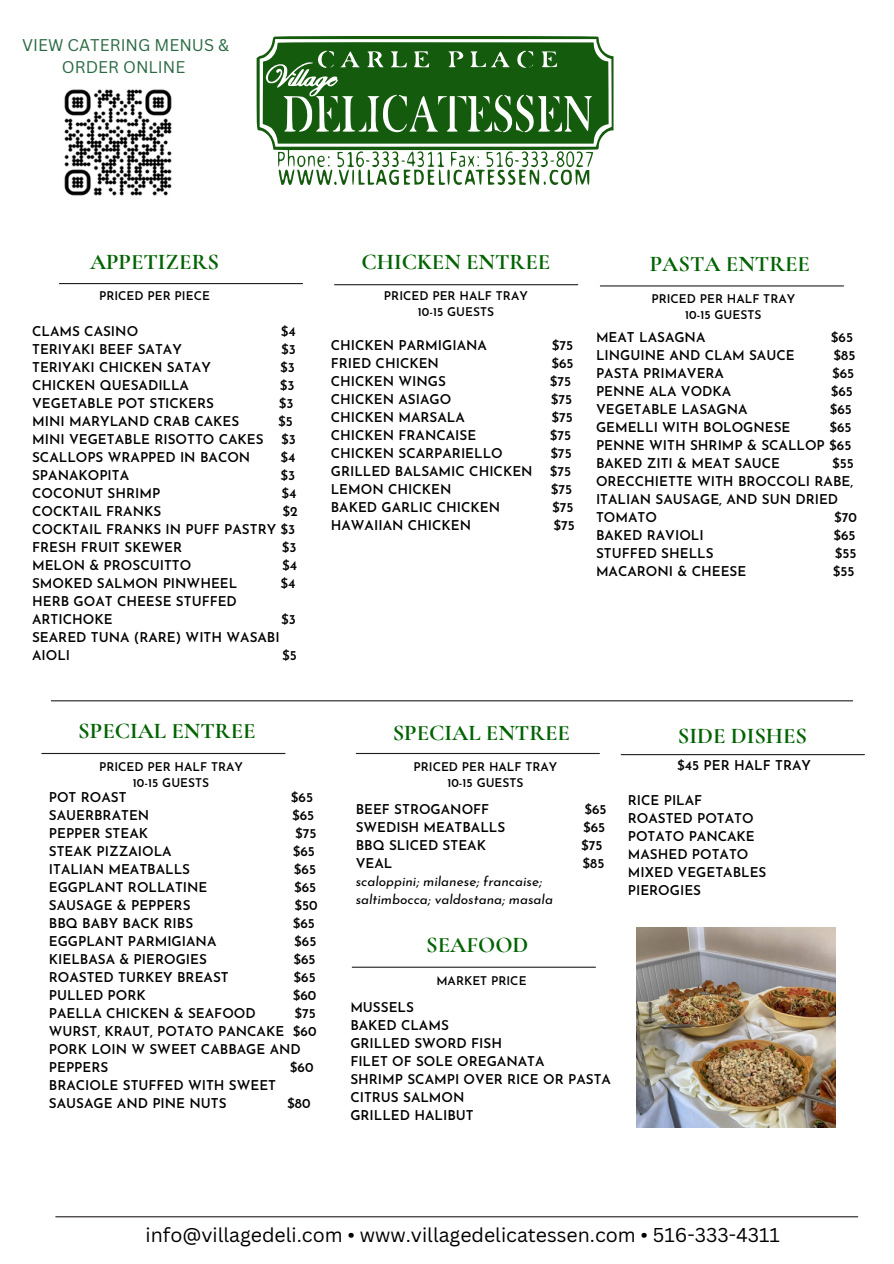
<style>
.page{position:relative;width:894px;height:1264px;background:#fff}
.page>*{position:absolute;margin:0;border:0;box-sizing:border-box;transform-origin:0 0}
.t1{font:700 22.5px "Cormorant Garamond";color:#026302}
.t2{font:19.5px "Canva Sans";color:#000}
.t3{font:16.5px/22.5px "Canva Sans";color:#2b6a43;text-align:center}
.t4{font:600 13.5px/18px "Josefin Sans";color:#000}
.t5{font:italic 13.5px/18px "Josefin Sans";color:#000}
.t6{font:600 12px "Josefin Sans";color:#000}
</style>
<div class="page">
<hr style="left:51px;top:700px;width:801px;height:1px;background:#231f20">
<hr style="left:334px;top:284px;width:243px;height:1px;background:#231f20">
<hr style="left:56px;top:1216px;width:801px;height:1px;background:#231f20">
<hr style="left:600px;top:285px;width:243px;height:1px;background:#231f20">
<hr style="left:42px;top:753px;width:243px;height:1px;background:#231f20">
<hr style="left:356px;top:753px;width:243px;height:1px;background:#231f20">
<hr style="left:352px;top:966px;width:243px;height:1px;background:#231f20">
<hr style="left:621px;top:754px;width:243px;height:1px;background:#231f20">
<img style="left:636px;top:927px;width:199px;height:200px">
<hr style="left:59px;top:283px;width:243px;height:1px;background:#231f20">
<img style="left:64px;top:89px;width:108px;height:107px">
<svg style="left:256px;top:36px;width:357px;height:117px"></svg>
<svg style="left:263px;top:42px;width:345px;height:102px"></svg>
<svg style="left:278px;top:150px;width:315px;height:35px"></svg>
<p class="t3" style="left:22px;top:33px;width:208px">VIEW CATERING MENUS &amp;<br>ORDER ONLINE</p>
<h1 class="t1" style="left:90px;top:248px;width:130px">APPETIZERS</h1>
<h1 class="t6" style="left:99px;top:291px;width:112px">PRICED PER PIECE</h1>
<p class="t4" style="left:32px;top:323px;width:108px">CLAMS CASINO</p>
<p class="t4" style="left:281px;top:323px;width:16px">$4</p>
<p class="t4" style="left:32px;top:341px;width:151px">TERIYAKI BEEF SATAY</p>
<p class="t4" style="left:281px;top:341px;width:16px">$3</p>
<p class="t4" style="left:32px;top:359px;width:180px">TERIYAKI CHICKEN SATAY</p>
<p class="t4" style="left:280px;top:359px;width:16px">$3</p>
<p class="t4" style="left:32px;top:377px;width:158px">CHICKEN QUESADILLA</p>
<p class="t4" style="left:280px;top:377px;width:16px">$3</p>
<p class="t4" style="left:32px;top:395px;width:183px">VEGETABLE POT STICKERS</p>
<p class="t4" style="left:279px;top:395px;width:16px">$3</p>
<p class="t4" style="left:32px;top:413px;width:208px">MINI MARYLAND CRAB CAKES</p>
<p class="t4" style="left:278px;top:413px;width:16px">$5</p>
<p class="t4" style="left:32px;top:431px;width:233px">MINI VEGETABLE RISOTTO CAKES</p>
<p class="t4" style="left:281px;top:431px;width:16px">$3</p>
<p class="t4" style="left:32px;top:449px;width:220px">SCALLOPS WRAPPED IN BACON</p>
<p class="t4" style="left:280px;top:449px;width:16px">$4</p>
<p class="t4" style="left:32px;top:467px;width:99px">SPANAKOPITA</p>
<p class="t4" style="left:280px;top:467px;width:16px">$3</p>
<p class="t4" style="left:32px;top:485px;width:130px">COCONUT SHRIMP</p>
<p class="t4" style="left:281px;top:485px;width:16px">$4</p>
<p class="t4" style="left:32px;top:503px;width:131px">COCKTAIL FRANKS</p>
<p class="t4" style="left:32px;top:503px;width:267px;text-indent:250px">$2<br>COCKTAIL FRANKS IN PUFF PASTRY $3<br>FRESH FRUIT SKEWER</p>
<p class="t4" style="left:281px;top:539px;width:16px">$3</p>
<p class="t4" style="left:32px;top:557px;width:161px">MELON &amp; PROSCUITTO</p>
<p class="t4" style="left:282px;top:557px;width:16px">$4</p>
<p class="t4" style="left:32px;top:575px;width:207px">SMOKED SALMON PINWHEEL</p>
<p class="t4" style="left:280px;top:575px;width:16px">$4</p>
<p class="t4" style="left:32px;top:593px;width:206px">HERB GOAT CHEESE STUFFED<br>ARTICHOKE</p>
<p class="t4" style="left:281px;top:611px;width:16px">$3</p>
<p class="t4" style="left:32px;top:629px;width:249px">SEARED TUNA (RARE) WITH WASABI<br>AIOLI</p>
<p class="t4" style="left:282px;top:647px;width:16px">$5</p>
<h1 class="t1" style="left:361px;top:248px;width:190px">CHICKEN ENTREE</h1>
<h1 class="t6" style="left:384px;top:291px;width:145px">PRICED PER HALF TRAY</h1>
<h1 class="t6" style="left:417px;top:307px;width:78px">10-15 GUESTS</h1>
<p class="t4" style="left:331px;top:338px;width:158px">CHICKEN PARMIGIANA</p>
<p class="t4" style="left:551px;top:338px;width:23px">$75</p>
<p class="t4" style="left:331px;top:356px;width:110px">FRIED CHICKEN</p>
<p class="t4" style="left:551px;top:356px;width:24px">$65</p>
<p class="t4" style="left:331px;top:374px;width:117px">CHICKEN WINGS</p>
<p class="t4" style="left:549px;top:374px;width:23px">$75</p>
<p class="t4" style="left:331px;top:392px;width:122px">CHICKEN ASIAGO</p>
<p class="t4" style="left:550px;top:392px;width:23px">$75</p>
<p class="t4" style="left:331px;top:410px;width:135px">CHICKEN MARSALA</p>
<p class="t4" style="left:551px;top:410px;width:23px">$75</p>
<p class="t4" style="left:331px;top:428px;width:147px">CHICKEN FRANCAISE</p>
<p class="t4" style="left:549px;top:428px;width:23px">$75</p>
<p class="t4" style="left:331px;top:446px;width:173px">CHICKEN SCARPARIELLO</p>
<p class="t4" style="left:550px;top:446px;width:23px">$75</p>
<p class="t4" style="left:331px;top:464px;width:203px">GRILLED BALSAMIC CHICKEN</p>
<p class="t4" style="left:550px;top:464px;width:23px">$75</p>
<p class="t4" style="left:331px;top:482px;width:122px">LEMON CHICKEN</p>
<p class="t4" style="left:550px;top:482px;width:23px">$75</p>
<p class="t4" style="left:331px;top:500px;width:171px">BAKED GARLIC CHICKEN</p>
<p class="t4" style="left:552px;top:500px;width:23px">$75</p>
<p class="t4" style="left:331px;top:518px;width:142px">HAWAIIAN CHICKEN</p>
<p class="t4" style="left:553px;top:518px;width:23px">$75</p>
<p class="t1" style="left:649px;top:251px;width:161px">PASTA ENTREE</p>
<p class="t6" style="left:651px;top:294px;width:145px">PRICED PER HALF TRAY</p>
<p class="t6" style="left:685px;top:310px;width:78px">10-15 GUESTS</p>
<p class="t4" style="left:596px;top:329px;width:111px">MEAT LASAGNA</p>
<p class="t4" style="left:830px;top:329px;width:24px">$65</p>
<p class="t4" style="left:596px;top:347px;width:200px">LINGUINE AND CLAM SAUCE</p>
<p class="t4" style="left:833px;top:347px;width:23px">$85</p>
<p class="t4" style="left:596px;top:365px;width:129px">PASTA PRIMAVERA</p>
<p class="t4" style="left:832px;top:365px;width:24px">$65</p>
<p class="t4" style="left:596px;top:383px;width:137px">PENNE ALA VODKA</p>
<p class="t4" style="left:830px;top:383px;width:24px">$65</p>
<p class="t4" style="left:596px;top:401px;width:153px">VEGETABLE LASAGNA</p>
<p class="t4" style="left:829px;top:401px;width:24px">$65</p>
<p class="t4" style="left:596px;top:419px;width:196px">GEMELLI WITH BOLOGNESE</p>
<p class="t4" style="left:596px;top:419px;width:257px;text-align:justify;text-indent:233px">$65<br>PENNE WITH SHRIMP &amp; SCALLOP $65<br>BAKED ZITI &amp; MEAT SAUCE</p>
<p class="t4" style="left:596px;top:455px;width:259px;text-indent:236px">$55<br>ORECCHIETTE WITH BROCCOLI RABE,<br>ITALIAN SAUSAGE, AND SUN DRIED<br>TOMATO</p>
<p class="t4" style="left:834px;top:509px;width:24px">$70</p>
<p class="t4" style="left:596px;top:527px;width:109px">BAKED RAVIOLI</p>
<p class="t4" style="left:833px;top:527px;width:24px">$65</p>
<p class="t4" style="left:596px;top:545px;width:119px">STUFFED SHELLS</p>
<p class="t4" style="left:834px;top:545px;width:23px">$55</p>
<p class="t4" style="left:596px;top:563px;width:152px">MACARONI &amp; CHEESE</p>
<p class="t4" style="left:832px;top:563px;width:23px">$55</p>
<p class="t1" style="left:78px;top:717px;width:179px">SPECIAL ENTREE</p>
<p class="t6" style="left:99px;top:762px;width:145px">PRICED PER HALF TRAY</p>
<p class="t6" style="left:133px;top:778px;width:78px">10-15 GUESTS</p>
<h4 class="t4" style="left:49px;top:789px;width:79px">POT ROAST</h4>
<h4 class="t4" style="left:291px;top:789px;width:24px">$65</h4>
<h4 class="t4" style="left:49px;top:807px;width:102px">SAUERBRATEN</h4>
<h4 class="t4" style="left:292px;top:807px;width:24px">$65</h4>
<h4 class="t4" style="left:49px;top:825px;width:101px">PEPPER STEAK</h4>
<h4 class="t4" style="left:295px;top:825px;width:23px">$75</h4>
<h4 class="t4" style="left:49px;top:843px;width:124px">STEAK PIZZAIOLA</h4>
<h4 class="t4" style="left:293px;top:843px;width:24px">$65</h4>
<h4 class="t4" style="left:49px;top:861px;width:143px">ITALIAN MEATBALLS</h4>
<h4 class="t4" style="left:294px;top:861px;width:24px">$65</h4>
<h4 class="t4" style="left:49px;top:879px;width:160px">EGGPLANT ROLLATINE</h4>
<h4 class="t4" style="left:294px;top:879px;width:24px">$65</h4>
<h4 class="t4" style="left:49px;top:897px;width:143px">SAUSAGE &amp; PEPPERS</h4>
<h4 class="t4" style="left:294px;top:897px;width:25px">$50</h4>
<h4 class="t4" style="left:49px;top:915px;width:146px">BBQ BABY BACK RIBS</h4>
<h4 class="t4" style="left:292px;top:915px;width:24px">$65</h4>
<h4 class="t4" style="left:49px;top:933px;width:169px">EGGPLANT PARMIGIANA</h4>
<h4 class="t4" style="left:294px;top:933px;width:24px">$65</h4>
<h4 class="t4" style="left:49px;top:951px;width:159px">KIELBASA &amp; PIEROGIES</h4>
<h4 class="t4" style="left:293px;top:951px;width:24px">$65</h4>
<h4 class="t4" style="left:49px;top:969px;width:181px">ROASTED TURKEY BREAST</h4>
<h4 class="t4" style="left:293px;top:969px;width:24px">$65</h4>
<h4 class="t4" style="left:49px;top:987px;width:98px">PULLED PORK</h4>
<h4 class="t4" style="left:293px;top:987px;width:25px">$60</h4>
<h4 class="t4" style="left:49px;top:1005px;width:208px">PAELLA CHICKEN &amp; SEAFOOD</h4>
<h4 class="t4" style="left:49px;top:1005px;width:269px;text-indent:246px">$75<br>WURST, KRAUT, POTATO PANCAKE $60<br>PORK LOIN W SWEET CABBAGE AND<br>PEPPERS</h4>
<h4 class="t4" style="left:290px;top:1059px;width:25px">$60</h4>
<h4 class="t4" style="left:49px;top:1077px;width:229px">BRACIOLE STUFFED WITH SWEET<br>SAUSAGE AND PINE NUTS</h4>
<h4 class="t4" style="left:287px;top:1095px;width:25px">$80</h4>
<h4 class="t1" style="left:392px;top:719px;width:179px">SPECIAL ENTREE</h4>
<h4 class="t6" style="left:413px;top:762px;width:145px">PRICED PER HALF TRAY</h4>
<p class="t6" style="left:447px;top:778px;width:78px">10-15 GUESTS</p>
<p class="t4" style="left:355px;top:802px;width:135px">BEEF STROGANOFF</p>
<p class="t4" style="left:584px;top:802px;width:24px">$65</p>
<p class="t4" style="left:355px;top:820px;width:151px">SWEDISH MEATBALLS</p>
<p class="t4" style="left:583px;top:820px;width:24px">$65</p>
<p class="t4" style="left:355px;top:838px;width:132px">BBQ SLICED STEAK</p>
<p class="t4" style="left:581px;top:838px;width:23px">$75</p>
<p class="t4" style="left:355px;top:856px;width:38px">VEAL</p>
<p class="t4" style="left:582px;top:856px;width:23px">$85</p>
<p class="t5" style="left:355px;top:874px;width:199px">scaloppini; milanese; francaise; saltimbocca; valdostana; masala</p>
<h1 class="t1" style="left:426px;top:930px;width:104px">SEAFOOD</h1>
<p class="t6" style="left:436px;top:976px;width:92px">MARKET PRICE</p>
<p class="t4" style="left:350px;top:999px;width:262px">MUSSELS<br>BAKED CLAMS<br>GRILLED SWORD FISH<br>FILET OF SOLE OREGANATA<br>SHRIMP SCAMPI OVER RICE OR PASTA<br>CITRUS SALMON<br>GRILLED HALIBUT</p>
<p class="t1" style="left:677px;top:721px;width:131px">SIDE DISHES</p>
<h4 class="t4" style="left:677px;top:758px;width:135px">$45 PER HALF TRAY</h4>
<h3 class="t4" style="left:627px;top:792px;width:140px">RICE PILAF<br>ROASTED POTATO<br>POTATO PANCAKE<br>MASHED POTATO<br>MIXED VEGETABLES<br>PIEROGIES</h3>
<p class="t2" style="left:146px;top:1221px;width:635px">info@villagedeli.com • www.villagedelicatessen.com • 516-333-4311</p>
</div>
